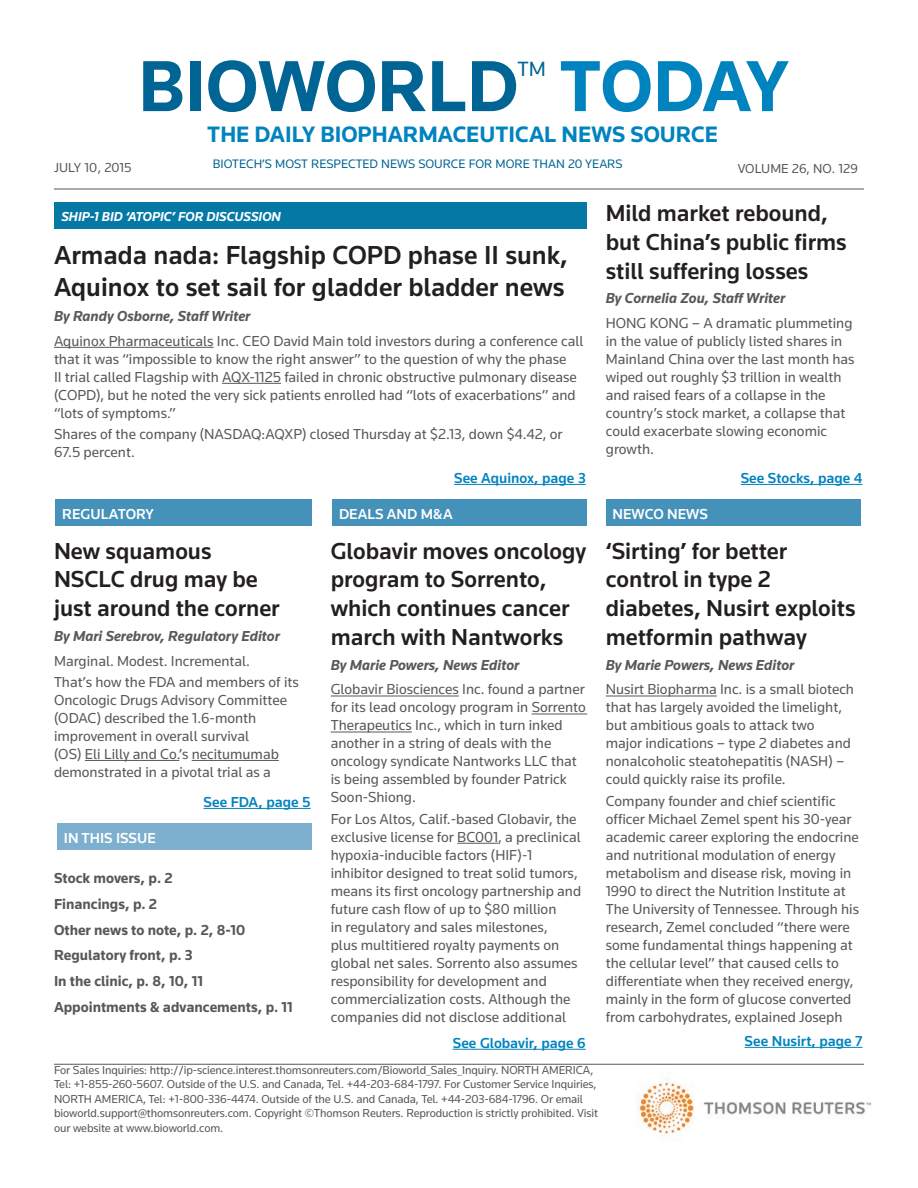
<style>
.page{position:relative;width:918px;height:1188px;background:#fff}
.page>*{position:absolute;margin:0;border:0;box-sizing:border-box;transform-origin:0 0}
.t1{font:700 75px "Knowledge";color:#006494}
.Headline{font:500 27px/32.4px "Knowledge";color:#231f20}
.Small_Headline{font:500 24px/28.8px "Knowledge";color:#231f20}
.t2{font:700 23.25px "Knowledge";color:#0083bf}
.t3{font:21.45px "Knowledge";color:#006494}
.Body{font:15px/18px "Knowledge";color:#57585a}
.Byline{font:italic 700 15px "Knowledge";color:#57585a}
.Body-2{font:700 15px "Knowledge";color:#57585a}
.t4{font:500 15px "Knowledge";color:#0083bf}
.t5{font:500 15px "Knowledge";color:#fff}
.Kicker{font:italic 700 13.5px "Knowledge";color:#fff}
.t6{font:13.5px "Knowledge";color:#57585a}
.t7{font:12.75px "Knowledge";color:#006494}
.t8{font:12px/14.4px "Knowledge";letter-spacing:-.01em;color:#57585a}
.s1{color:#0083bf}
</style>
<div class="page">
<hr style="left:54px;top:189px;width:810px;height:1px;background:#57585a">
<img style="left:613px;top:1063px;width:259px;height:76px">
<hr style="left:54px;top:1064px;width:810px;height:1px;background:#57585a">
<hr style="left:454px;top:484px;width:132px;height:1px;background:#0083bf">
<hr style="left:741px;top:484px;width:121px;height:1px;background:#0083bf">
<hr style="left:745px;top:1047px;width:117px;height:1px;background:#0083bf">
<hr style="left:204px;top:808px;width:107px;height:1px;background:#0083bf">
<div style="left:55px;top:202px;width:532px;height:28px;background:#0479a6"></div>
<div style="left:56px;top:500px;width:256px;height:26px;background:#4491b9"></div>
<div style="left:57px;top:824px;width:255px;height:26px;background:#7dafce"></div>
<div style="left:332px;top:500px;width:255px;height:26px;background:#4491b9"></div>
<div style="left:606px;top:500px;width:255px;height:26px;background:#4491b9"></div>
<hr style="left:453px;top:1049px;width:133px;height:1px;background:#0083bf">
<hr style="left:606px;top:696px;width:111px;height:1px;background:#57585a">
<hr style="left:54px;top:347px;width:160px;height:1px;background:#57585a">
<hr style="left:222px;top:383px;width:59px;height:1px;background:#57585a">
<hr style="left:85px;top:760px;width:94px;height:1px;background:#57585a">
<hr style="left:192px;top:760px;width:87px;height:1px;background:#57585a">
<hr style="left:331px;top:696px;width:128px;height:1px;background:#57585a">
<hr style="left:532px;top:714px;width:55px;height:1px;background:#57585a">
<hr style="left:331px;top:732px;width:81px;height:1px;background:#57585a">
<hr style="left:457px;top:843px;width:41px;height:1px;background:#57585a">
<h1 class="t1" style="left:138px;top:40px;width:652px">BIOWORLD <span class="s1">TODAY</span></h1>
<h3 class="t3" style="left:518px;top:56px;width:30px">TM</h3>
<h3 class="t2" style="left:207px;top:120px;width:512px">THE DAILY BIOPHARMACEUTICAL NEWS SOURCE</h3>
<p class="t7" style="left:213px;top:155px;width:411px">BIOTECH’S MOST RESPECTED NEWS SOURCE FOR MORE THAN 20 YEARS</p>
<p class="t6" style="left:54px;top:159px;width:79px">JULY 10, 2015</p>
<p class="t6" style="left:738px;top:161px;width:122px">VOLUME 26, NO. 129</p>
<p class="Kicker" style="left:62px;top:208px;width:221px">SHIP-1 BID ‘ATOPIC’ FOR DISCUSSION</p>
<p class="Headline" style="left:54px;top:238px;width:516px">Armada nada: Flagship COPD phase II sunk,<br>Aquinox to set sail for gladder bladder news</p>
<p class="Byline" style="left:54px;top:307px;width:198px">By Randy Osborne, Staff Writer</p>
<p class="Body" style="left:54px;top:332px;width:531px">Aquinox Pharmaceuticals Inc. CEO David Main told investors during a conference call that it was “impossible to know the right answer” to the question of why the phase<br>II trial called Flagship with AQX-1125 failed in chronic obstructive pulmonary disease (COPD), but he noted the very sick patients enrolled had “lots of exacerbations” and “lots of symptoms.”</p>
<p class="Body" style="left:54px;top:425px;width:510px">Shares of the company (NASDAQ:AQXP) closed Thursday at $2.13, down $4.42, or<br>67.5 percent.</p>
<p class="Small_Headline" style="left:606px;top:198px;width:243px">Mild market rebound, but China’s public firms still suffering losses</p>
<p class="Byline" style="left:606px;top:289px;width:181px">By Cornelia Zou, Staff Writer</p>
<p class="Body" style="left:606px;top:314px;width:250px">HONG KONG – A dramatic plummeting in the value of publicly listed shares in Mainland China over the last month has wiped out roughly $3 trillion in wealth and raised fears of a collapse in the country’s stock market, a collapse that could exacerbate slowing economic growth.</p>
<p class="t5" style="left:62px;top:505px;width:93px">REGULATORY</p>
<p class="Small_Headline" style="left:54px;top:536px;width:227px">New squamous<br>NSCLC drug may be just around the corner</p>
<p class="Byline" style="left:54px;top:627px;width:227px">By Mari Serebrov, Regulatory Editor</p>
<p class="Body" style="left:54px;top:651px;width:197px">Marginal. Modest. Incremental.</p>
<p class="Body" style="left:54px;top:673px;width:247px">That’s how the FDA and members of its Oncologic Drugs Advisory Committee (ODAC) described the 1.6-month improvement in overall survival<br>(OS) Eli Lilly and Co.’s necitumumab demonstrated in a pivotal trial as a</p>
<p class="t5" style="left:64px;top:829px;width:93px">IN THIS ISSUE</p>
<p class="t4" style="left:204px;top:793px;width:109px">See FDA, page 5</p>
<p class="Body-2" style="left:54px;top:869px;width:120px">Stock movers, p. 2</p>
<p class="Body-2" style="left:54px;top:895px;width:105px">Financings, p. 2</p>
<p class="Body-2" style="left:54px;top:920px;width:193px">Other news to note, p. 2, 8-10</p>
<p class="Body-2" style="left:54px;top:946px;width:140px">Regulatory front, p. 3</p>
<p class="Body-2" style="left:54px;top:972px;width:151px">In the clinic, p. 8, 10, 11</p>
<p class="Body-2" style="left:54px;top:998px;width:240px">Appointments &amp; advancements, p. 11</p>
<p class="t4" style="left:454px;top:469px;width:133px">See Aquinox, page 3</p>
<p class="t4" style="left:741px;top:469px;width:123px">See Stocks, page 4</p>
<p class="t5" style="left:339px;top:505px;width:115px">DEALS AND M&amp;A</p>
<p class="t5" style="left:613px;top:505px;width:97px">NEWCO NEWS</p>
<p class="Small_Headline" style="left:331px;top:536px;width:257px">Globavir moves oncology program to Sorrento, which continues cancer march with Nantworks</p>
<p class="Byline" style="left:331px;top:655px;width:190px">By Marie Powers, News Editor</p>
<p class="Body" style="left:331px;top:680px;width:257px">Globavir Biosciences Inc. found a partner for its lead oncology program in Sorrento Therapeutics Inc., which in turn inked another in a string of deals with the oncology syndicate Nantworks LLC that is being assembled by founder Patrick Soon-Shiong.</p>
<p class="Body" style="left:331px;top:809px;width:252px">For Los Altos, Calif.-based Globavir, the exclusive license for BC001, a preclinical hypoxia-inducible factors (HIF)-1 inhibitor designed to treat solid tumors, means its first oncology partnership and future cash flow of up to $80 million<br>in regulatory and sales milestones,<br>plus multitiered royalty payments on global net sales. Sorrento also assumes responsibility for development and commercialization costs. Although the companies did not disclose additional</p>
<p class="t4" style="left:453px;top:1034px;width:134px">See Globavir, page 6</p>
<p class="Small_Headline" style="left:606px;top:536px;width:251px">‘Sirting’ for better control in type 2 diabetes, Nusirt exploits metformin pathway</p>
<p class="Byline" style="left:606px;top:655px;width:190px">By Marie Powers, News Editor</p>
<p class="Body" style="left:606px;top:680px;width:250px">Nusirt Biopharma Inc. is a small biotech that has largely avoided the limelight, but ambitious goals to attack two major indications – type 2 diabetes and nonalcoholic steatohepatitis (NASH) – could quickly raise its profile.</p>
<p class="Body" style="left:606px;top:791px;width:255px">Company founder and chief scientific officer Michael Zemel spent his 30-year academic career exploring the endocrine and nutritional modulation of energy metabolism and disease risk, moving in 1990 to direct the Nutrition Institute at The University of Tennessee. Through his research, Zemel concluded “there were some fundamental things happening at the cellular level” that caused cells to differentiate when they received energy, mainly in the form of glucose converted from carbohydrates, explained Joseph</p>
<p class="t4" style="left:745px;top:1032px;width:119px">See Nusirt, page 7</p>
<p class="t8" style="left:54px;top:1063px;width:546px">For Sales Inquiries: http://ip-science.interest.thomsonreuters.com/Bioworld_Sales_Inquiry. NORTH AMERICA, Tel: +1-855-260-5607. Outside of the U.S. and Canada, Tel. +44-203-684-1797. For Customer Service Inquiries, NORTH AMERICA, Tel: +1-800-336-4474. Outside of the U.S. and Canada, Tel. +44-203-684-1796. Or email bioworld.support@thomsonreuters.com. Copyright ©Thomson Reuters. Reproduction is strictly prohibited. Visit our website at www.bioworld.com.</p>
</div>
